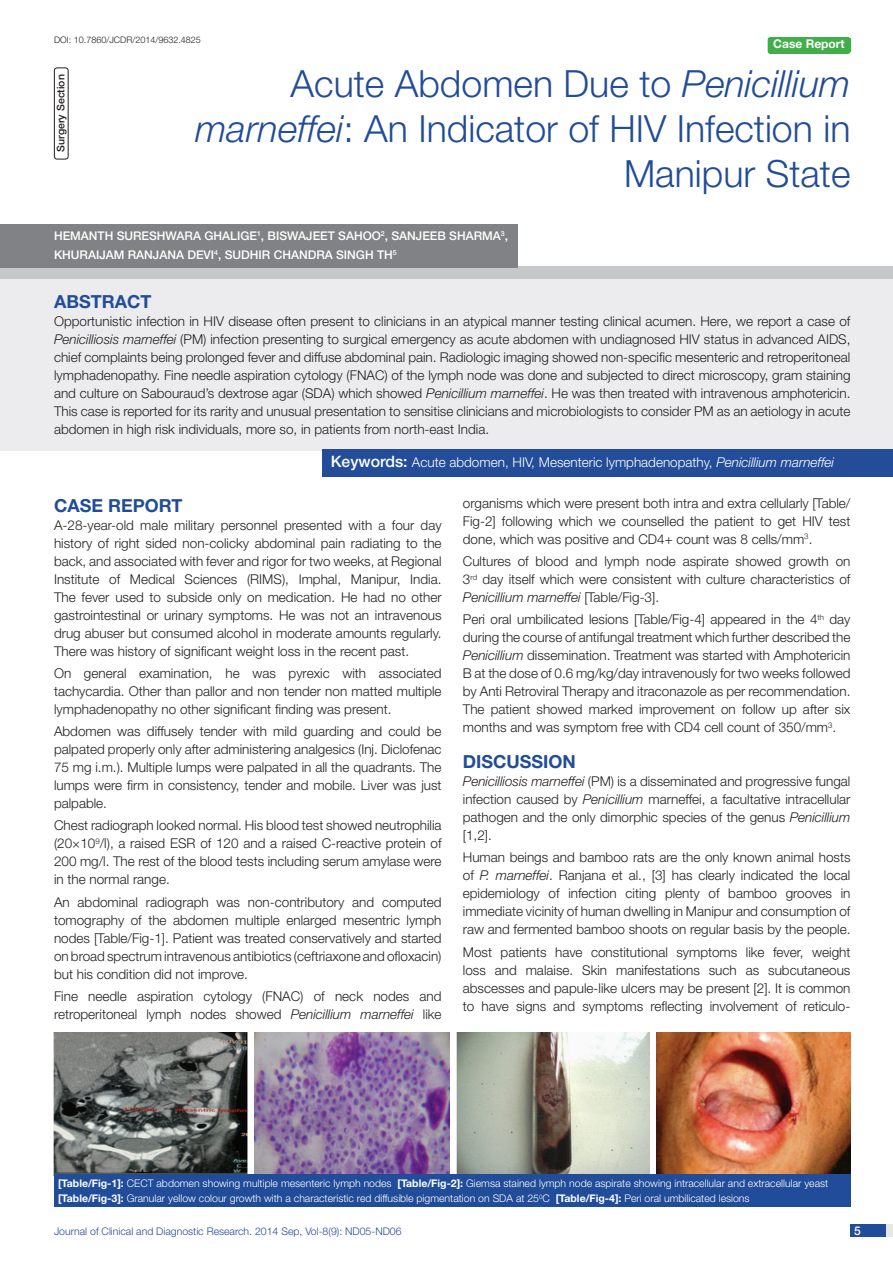
<style>
.page{position:relative;width:893px;height:1263px;background:#fff}
.page>*{position:absolute;margin:0;border:0;box-sizing:border-box;transform-origin:0 0}
.t1{font:300 37.5px/45px "Helvetica Neue";color:#214c99;text-align:right}
.Heading{font:700 18px "Helvetica Neue";color:#214c99}
.Abstract_head{font:700 18px "Helvetica Neue";color:#214c99}
.Body_text{font:300 13.5px/18px "Helvetica Neue";color:#231f20;text-align:justify}
.Abstract_text{font:300 13.5px/18px "Helvetica Neue";color:#231f20;text-align:justify}
.t2{font:300 13.5px "Helvetica Neue";color:#fff}
.Author{font:500 12px/18.8px "Helvetica Neue";color:#fff}
.t3{font:700 12px "Helvetica Neue";color:#fff}
.Table_text{font:300 10.5px "Helvetica Neue";color:#fff}
.t4{font:300 10.5px "Helvetica Neue";color:#214c99}
.t5{font:500 10.5px "Helvetica Neue";color:#231f20}
.DOI{font:300 9px "Helvetica Neue";color:#231f20}
.s1{font-style:italic}
.s2{color:#244d99}
.s3{font-weight:500;font-size:15.75px}
.s4{font-weight:700}
</style>
<div class="page">
<div style="left:850px;top:1224px;width:43px;height:13px;background:#e6e7e9"></div>
<div style="left:850px;top:1224px;width:35px;height:13px;background:#214c99"></div>
<div style="left:768px;top:37px;width:82px;height:17px;background:#40ae49;border-radius:3px"></div>
<div style="left:767px;top:39px;width:83px;height:13px;background:#40ae49"></div>
<div style="left:0;top:277px;width:893px;height:173px;background:#ececee"></div>
<div style="left:0;top:266px;width:893px;height:12px;background:#c7c8ca"></div>
<div style="left:322px;top:449px;width:571px;height:28px;background:#244d99"></div>
<div style="left:0;top:224px;width:517px;height:43px;background:#808285"></div>
<div style="left:54px;top:67px;width:15px;height:92px;border:1px solid #231f20;border-radius:3px"></div>
<img style="left:54px;top:1032px;width:193px;height:142px">
<img style="left:456px;top:1032px;width:194px;height:142px">
<img style="left:657px;top:1032px;width:193px;height:142px">
<img style="left:254px;top:1032px;width:195px;height:142px">
<div style="left:54px;top:1174px;width:796px;height:33px;background:#214c99"></div>
<p class="DOI" style="left:54px;top:35px;width:148px">DOI: 10.7860/JCDR/2014/9632.4825</p>
<p class="t3" style="left:773px;top:37px;width:73px">Case Report</p>
<p class="t5" style="left:54px;top:152px;width:79px;rotate:-90deg">SURGERY SECTION</p>
<p class="t1" style="left:195px;top:60px;width:657px">Acute Abdomen Due to <span class="s1">Penicillium marneffei</span>: An Indicator of HIV Infection in<br>Manipur State</p>
<p class="Author" style="left:54px;top:226px;width:456px">HEMANTH SURESHWARA GHALIG E<sup>1</sup>, BISWAJEET SAHOO<sup>2</sup>, SANJEEB SHARMA<sup>3</sup>,<br>KHURAIJAM RANJANA DEVI<sup>4</sup>, SUDH IR CHANDRA SINGH TH <sup>5</sup></p>
<p class="Abstract_head" style="left:54px;top:290px;width:99px">ABST<span class="s2">RAC</span>T</p>
<p class="Abstract_text" style="left:54px;top:311px;width:798px">Opportunistic infection in HIV disease often present to clinicians in an atypical manner testing clinical acumen. Here, we report a case of <span class="s1">Penicilliosis marneffei</span> (PM) infection presenting to surgical emergency as acute abdomen with undiagnosed HIV status in advanced AIDS, chief complaints being prolonged fever and diffuse abdominal pain. Radiologic imaging showed non-specific mesenteric and retroperitoneal lymphadenopathy. Fine needle aspiration cytology (FNAC) of the lymph node was done and subjected to direct microscopy, gram staining and culture on Sabouraud’s dextrose agar (SDA) which showed <span class="s1">Penicillium marneffei</span>. He was then treated with intravenous amphotericin.<br>This case is reported for its rarity and unusual presentation to sensitise clinicians and microbiologists to consider PM as an aetiology in acute abdomen in high risk individuals, more so, in patients from north-east India.</p>
<p class="t2" style="left:331px;top:454px;width:505px"><span class="s3">KEYWORDS:</span> Acute abdomen, HIV, Mesenteric lymphadenopathy, <span class="s1">Penicillium marneffei</span></p>
<p class="Heading" style="left:54px;top:494px;width:130px">CASE REPORT</p>
<p class="Body_text" style="left:54px;top:516px;width:389px">A-28-year-old male military personnel presented with a four day history of right sided non-colicky abdominal pain radiating to the back, and associated with fever and rigor for two weeks, at Regional Institute of Medical Sciences (RIMS), Imphal, Manipur, India.<br>The fever used to subside only on medication. He had no other gastrointestinal or urinary symptoms. He was not an intravenous drug abuser but consumed alcohol in moderate amounts regularly.<br>There was history of significant weight loss in the recent past.</p>
<p class="Body_text" style="left:54px;top:664px;width:389px">On general examination, he was pyrexic with associated tachycardia. Other than pallor and non tender non matted multiple lymphadenopathy no other significant finding was present.</p>
<p class="Body_text" style="left:54px;top:722px;width:389px">Abdomen was diffusely tender with mild guarding and could be palpated properly only after administering analgesics (Inj. Diclofenac 75 mg i.m.). Multiple lumps were palpated in all the quadrants. The lumps were firm in consistency, tender and mobile. Liver was just palpable.</p>
<p class="Body_text" style="left:54px;top:816px;width:389px">Chest radiograph looked normal. His blood test showed neutrophilia (20×10<sup>9</sup>/l), a raised ESR of 120 and a raised C-reactive protein of 200 mg/l. The rest of the blood tests including serum amylase were in the normal range.</p>
<p class="Body_text" style="left:54px;top:893px;width:389px">An abdominal radiograph was non-contributory and computed tomography of the abdomen multiple enlarged mesentric lymph nodes [Table/Fig-1]. Patient was treated conservatively and started on broad spectrum intravenous antibiotics (ceftriaxone and ofloxacin) but his condition did not improve.</p>
<p class="Body_text" style="left:54px;top:987px;width:389px">Fine needle aspiration cytology (FNAC) of neck nodes and retroperitoneal lymph nodes showed <span class="s1">Penicillium marneffei</span> like</p>
<p class="Body_text" style="left:463px;top:494px;width:389px">organisms which were present both intra and extra cellularly [Table/ Fig-2] following which we counselled the patient to get HIV test done, which was positive and CD4+ count was 8 cells/mm<sup>3</sup>.</p>
<p class="Body_text" style="left:463px;top:552px;width:389px">Cultures of blood and lymph node aspirate showed growth on 3<sup>rd</sup> day itself which were consistent with culture characteristics of <span class="s1">Penicillium marneffei</span> [Table/Fig-3].</p>
<p class="Body_text" style="left:463px;top:610px;width:389px">Peri oral umbilicated lesions [Table/Fig-4] appeared in the 4<sup>th</sup> day during the course of antifungal treatment which further described the <span class="s1">Penicillium</span> dissemination. Treatment was started with Amphotericin B at the dose of 0.6 mg/kg/day intravenously for two weeks followed by Anti Retroviral Therapy and itraconazole as per recommendation.<br>The patient showed marked improvement on follow up after six months and was symptom free with CD4 cell count of 350/mm<sup>3</sup>.</p>
<p class="Heading" style="left:463px;top:750px;width:115px">Discussion</p>
<p class="Body_text" style="left:463px;top:772px;width:389px"><span class="s1">Penicilliosis marneffei</span> (PM) is a disseminated and progressive fungal infection caused by <span class="s1">Penicillium</span> marneffei, a facultative intracellular pathogen and the only dimorphic species of the genus <span class="s1">Penicillium </span>[1,2].</p>
<p class="Body_text" style="left:463px;top:848px;width:389px">Human beings and bamboo rats are the only known animal hosts of <span class="s1">P. marneffei</span>. Ranjana et al., [3] has clearly indicated the local epidemiology of infection citing plenty of bamboo grooves in immediate vicinity of human dwelling in Manipur and consumption of raw and fermented bamboo shoots on regular basis by the people.</p>
<p class="Body_text" style="left:463px;top:942px;width:389px">Most patients have constitutional symptoms like fever, weight loss and malaise. Skin manifestations such as subcutaneous abscesses and papule-like ulcers may be present [2]. It is common to have signs and symptoms reflecting involvement of reticulo-</p>
<p class="Table_text" style="left:58px;top:1177px;width:772px"><span class="s4">[Table/Fig-1]:</span> CECT abdomen showing multiple mesenteric lymph nodes <span class="s4">[Table/Fig-2]:</span> Giemsa stained lymph node aspirate showing intracellular and extracellular yeast</p>
<p class="Table_text" style="left:58px;top:1192px;width:693px"><span class="s4">[Table/Fig-3]:</span> Granular yellow colour growth with a characteristic red diffusible pigmentation on SDA at 25<sup>0</sup>C <span class="s4">[Table/Fig-4]:</span> Peri oral umbilicated lesions</p>
<p class="t4" style="left:54px;top:1225px;width:349px">Journal of Clinical and Diagnostic Research. 2014 Sep, Vol-8(9): ND05-ND06</p>
<p class="Author" style="left:854px;top:1221px;width:8px">5</p>
</div>
